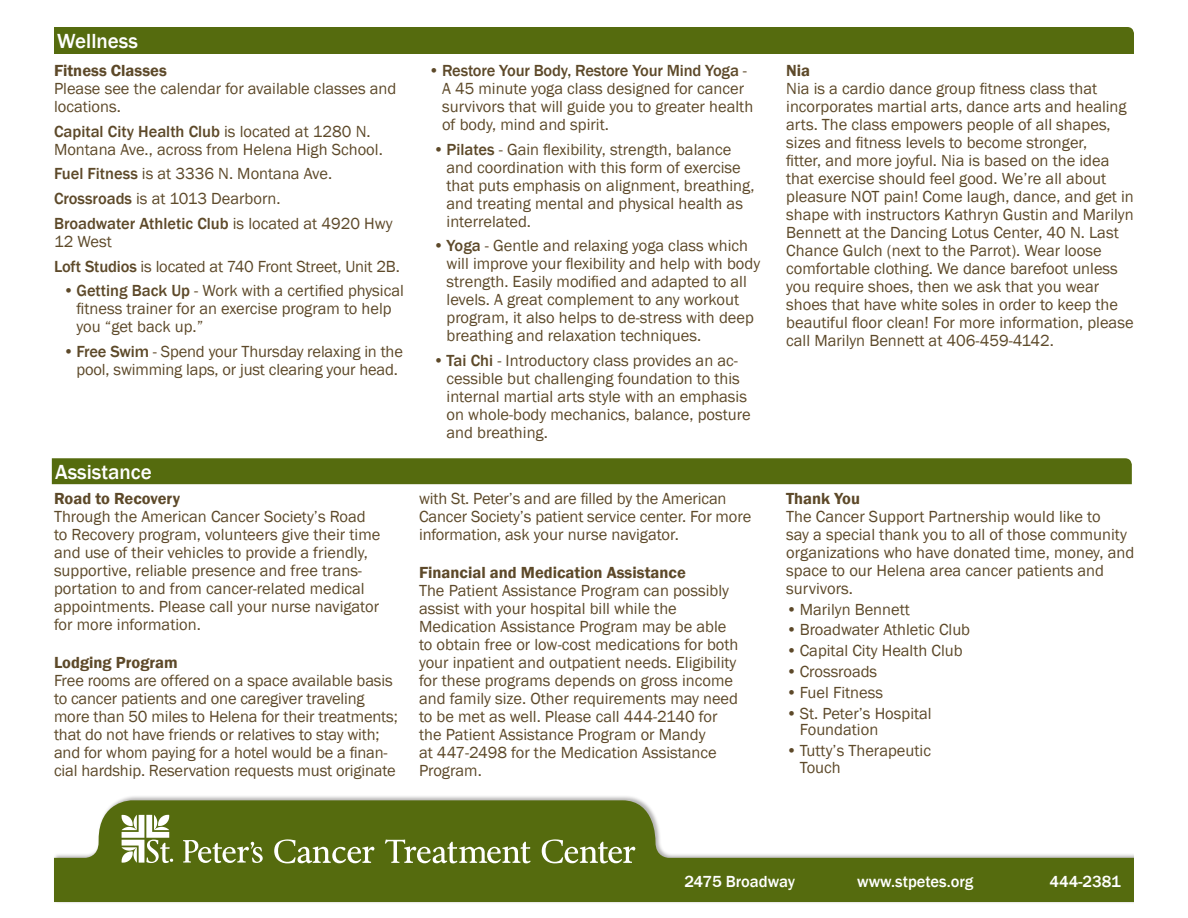
<style>
.page{position:relative;width:1188px;height:918px;background:#fff}
.page>*{position:absolute;margin:0;border:0;box-sizing:border-box;transform-origin:0 0}
.Program_Title{font:500 21px "Franklin Gothic";color:#fff}
.Group{font:500 21px "Franklin Gothic";color:#fff}
.Body_Text{font:16.5px/18px "Franklin Gothic";color:#5d4929}
.Program_Title-2{font:600 16.5px "Franklin Gothic";color:#5d4929}
.Group-2{font:500 16.5px "Franklin Gothic";color:#fff}
.s1{font-weight:500}
</style>
<div class="page">
<div style="left:52px;top:458px;width:1080px;height:26px;background:#556b0e"></div>
<div style="left:54px;top:27px;width:1080px;height:27px;background:#556b0e"></div>
<div style="left:53px;top:795px;width:1087px;height:109px;background:#231f20;opacity:.34"></div>
<svg style="left:54px;top:800px;width:1080px;height:102px;fill:#556b0e"></svg>
<svg style="left:274px;top:839px;width:100px;height:24px"></svg>
<svg style="left:385px;top:840px;width:146px;height:23px"></svg>
<svg style="left:542px;top:839px;width:93px;height:24px"></svg>
<svg style="left:183px;top:840px;width:80px;height:23px"></svg>
<svg style="left:122px;top:815px;width:51px;height:48px"></svg>
<div style="left:1134px;top:851px;width:12px;height:56px;background:#fff"></div>
<p class="Group" style="left:57px;top:28px;width:82px">Wellness</p>
<p class="Program_Title-2" style="left:54px;top:60px;width:114px">Fitness Classes</p>
<p class="Body_Text" style="left:54px;top:80px;width:344px">Please see the calendar for available classes and locations.</p>
<p class="Body_Text" style="left:54px;top:123px;width:330px"><span class="s1">Capital City Health Club</span> is located at 1280 N.<br>Montana Ave., across from Helena High School.</p>
<p class="Body_Text" style="left:54px;top:165px;width:280px"><span class="s1">Fuel Fitness</span> is at 3336 N. Montana Ave.</p>
<p class="Body_Text" style="left:54px;top:190px;width:228px"><span class="s1">Crossroads</span> is at 1013 Dearborn.</p>
<p class="Body_Text" style="left:54px;top:215px;width:340px"><span class="s1">Broadwater Athletic Club</span> is located at 4920 Hwy<br>12 West</p>
<p class="Body_Text" style="left:54px;top:258px;width:347px"><span class="s1">Loft Studios</span> is located at 740 Front Street, Unit 2B.</p>
<p class="Body_Text" style="left:76px;top:282px;width:329px;text-indent:-14px">•<span class="s1">Getting Back Up</span> - Work with a certified physical fitness trainer for an exercise program to help you “get back up.”</p>
<p class="Body_Text" style="left:63px;top:343px;width:341px;text-align:center">• <span class="s1">Free Swim</span> - Spend your Thursday relaxing in the pool, swimming laps, or just clearing your head.</p>
<p class="Program_Title" style="left:55px;top:459px;width:98px">Assistance</p>
<p class="Program_Title-2" style="left:54px;top:488px;width:128px">Road to Recovery</p>
<p class="Body_Text" style="left:54px;top:508px;width:328px">Through the American Cancer Society’s Road to Recovery program, volunteers give their time and use of their vehicles to provide a friendly, supportive, reliable presence and free trans&shy;portation to and from cancer-related medical appointments. Please call your nurse navigator for more information.</p>
<p class="Program_Title-2" style="left:54px;top:652px;width:125px">Lodging Program</p>
<p class="Body_Text" style="left:54px;top:671px;width:345px">Free rooms are offered on a space available basis to cancer patients and one caregiver traveling more than 50 miles to Helena for their treatments; that do not have friends or relatives to stay with; and for whom paying for a hotel would be a finan&shy;cial hardship. Reservation requests must originate</p>
<p class="Body_Text" style="left:442px;top:62px;width:313px;text-indent:-14px">• <span class="s1">Restore Your Body, Restore Your Mind Yoga</span> - A 45 minute yoga class designed for cancer survivors that will guide you to greater health of body, mind and spirit.</p>
<p class="Body_Text" style="left:447px;top:141px;width:309px;text-indent:-14px">•<span class="s1">Pilates</span> - Gain flexibility, strength, balance and coordination with this form of exercise that puts emphasis on alignment, breathing, and treating mental and physical health as interrelated.</p>
<p class="Body_Text" style="left:447px;top:237px;width:315px;text-indent:-14px"><span class="s1">•Yoga</span> - Gentle and relaxing yoga class which will improve your flexibility and help with body strength. Easily modified and adapted to all levels. A great complement to any workout program, it also helps to de-stress with deep breathing and relaxation techniques.</p>
<p class="Body_Text" style="left:447px;top:352px;width:306px;text-indent:-14px"><span class="s1">•Tai Chi</span> - Introductory class provides an ac&shy;cessible but challenging foundation to this internal martial arts style with an emphasis on whole-body mechanics, balance, posture and breathing.</p>
<p class="Body_Text" style="left:419px;top:490px;width:334px">with St. Peter’s and are filled by the American<br>Cancer Society’s patient service center. For more information, ask your nurse navigator.</p>
<p class="Program_Title-2" style="left:419px;top:562px;width:268px">Financial and Medication Assistance</p>
<p class="Body_Text" style="left:419px;top:581px;width:321px">The Patient Assistance Program can possibly assist with your hospital bill while the Medication Assistance Program may be able to obtain free or low-cost medications for both your inpatient and outpatient needs. Eligibility for these programs depends on gross income and family size. Other requirements may need to be met as well. Please call 444-2140 for the Patient Assistance Program or Mandy<br>at 447-2498 for the Medication Assistance Program.</p>
<p class="Program_Title-2" style="left:786px;top:60px;width:25px">Nia</p>
<p class="Body_Text" style="left:786px;top:80px;width:349px">Nia is a cardio dance group fitness class that incorporates martial arts, dance arts and healing arts. The class empowers people of all shapes, sizes and fitness levels to become stronger,<br>fitter, and more joyful. Nia is based on the idea that exercise should feel good. We’re all about pleasure NOT pain! Come laugh, dance, and get in shape with instructors Kathryn Gustin and Marilyn Bennett at the Dancing Lotus Center, 40 N. Last Chance Gulch (next to the Parrot). Wear loose comfortable clothing. We dance barefoot unless you require shoes, then we ask that you wear shoes that have white soles in order to keep the beautiful floor clean! For more information, please call Marilyn Bennett at 406-459-4142.</p>
<p class="Program_Title-2" style="left:786px;top:488px;width:75px">Thank You</p>
<p class="Body_Text" style="left:786px;top:508px;width:350px">The Cancer Support Partnership would like to<br>say a special thank you to all of those community organizations who have donated time, money, and space to our Helena area cancer patients and survivors.</p>
<p class="Body_Text" style="left:786px;top:600px;width:125px">• Marilyn Bennett</p>
<p class="Body_Text" style="left:786px;top:621px;width:185px">•Broadwater Athletic Club</p>
<p class="Body_Text" style="left:786px;top:642px;width:178px">•Capital City Health Club</p>
<p class="Body_Text" style="left:786px;top:663px;width:93px">•Crossroads</p>
<p class="Body_Text" style="left:786px;top:684px;width:98px">•Fuel Fitness</p>
<p class="Body_Text" style="left:800px;top:705px;width:133px;line-height:16.5px;text-indent:-14px">•St. Peter’s Hospital<br>Foundation</p>
<p class="Body_Text" style="left:800px;top:743px;width:133px;line-height:16.5px;text-indent:-14px">•Tutty’s Therapeutic<br>Touch</p>
<p class="Group-2" style="left:684px;top:871px;width:112px">2475 Broadway</p>
<p class="Group-2" style="left:857px;top:871px;width:118px">www.stpetes.org</p>
<p class="Group-2" style="left:1049px;top:871px;width:73px">444-2381</p>
</div>
